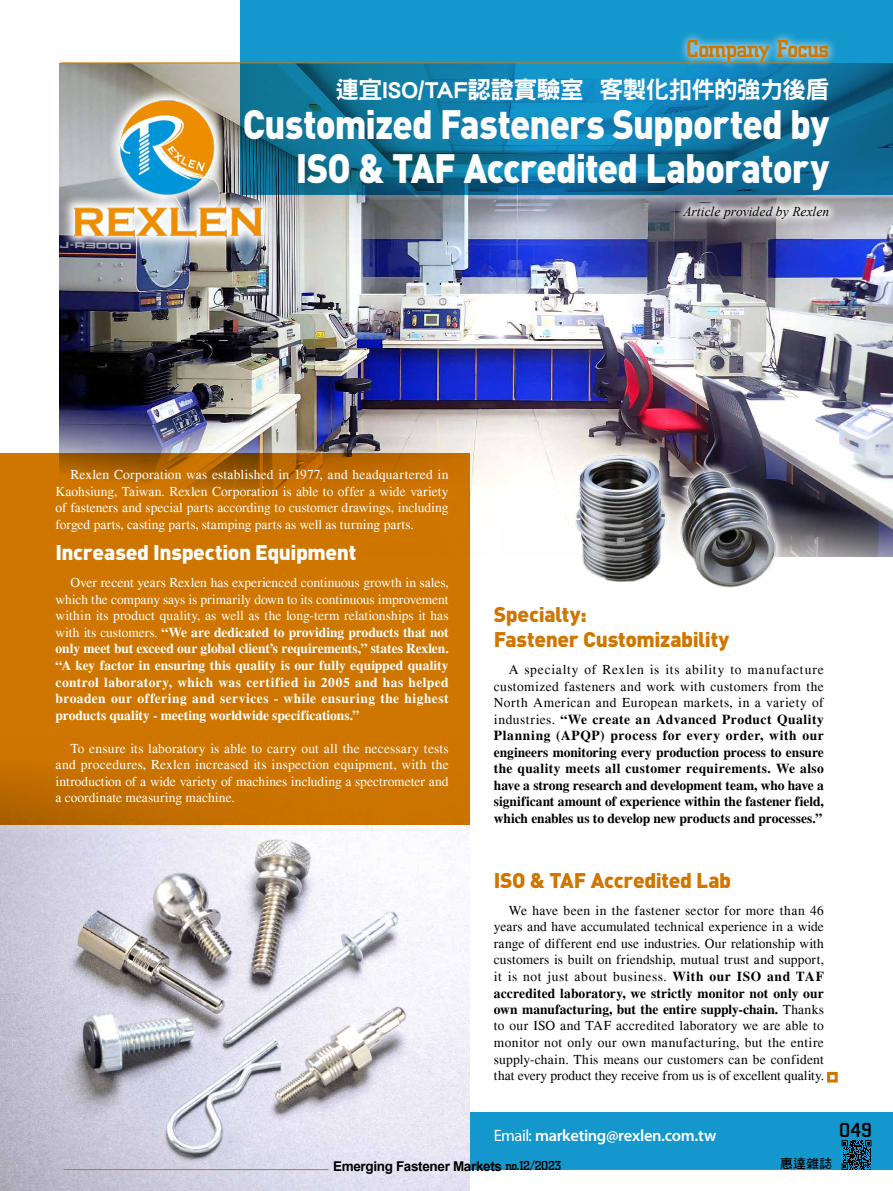
<style>
.page{position:relative;width:893px;height:1191px;background:#fff}
.page>*{position:absolute;margin:0;border:0;box-sizing:border-box;transform-origin:0 0}
.t1{font:900 40.5px/43.5px "DIN Pro";letter-spacing:-.02em;color:#fff;text-align:right;scale:.9 1}
.t2{font:500 25.5px "City D";letter-spacing:-.03em;color:#cf7600}
.t3{font:24px "DF Hei Std W9";letter-spacing:-.035em;color:#fff}
.t4{font:900 21px/25.2px "DIN Pro";letter-spacing:-.02em;color:#cf7600}
.t5{font:900 21px "DIN Pro";letter-spacing:-.02em;color:#fff}
.t6{font:500 21px "City D";color:#000}
.t7{font:600 16.5px "Myriad Pro";letter-spacing:-.02em;color:#fff}
.t8{font:13.5px/16.5px "Times";letter-spacing:-.005em;color:#000;text-align:justify}
.t9{font:700 13.5px/16.5px "Times";letter-spacing:-.005em;color:#fff;text-align:justify}
.t10{font:700 13.5px/16.5px "Times";letter-spacing:-.005em;color:#000;text-align:justify}
.t11{font:13.5px/16.5px "Times";letter-spacing:.005em;color:#fff;text-align:justify}
.t12{font:700 13.5px "Arial";letter-spacing:-.025em;color:#000}
.t13{font:italic 13.5px "Times New Roman";letter-spacing:.005em;color:#000}
.t14{font:12.75px "DF Hei Std W7";color:#000}
.s1{font-weight:400}
.s2{font-weight:700}
.s3{font-family:"City D";font-weight:500}
</style>
<div class="page">
<img style="left:60px;top:195px;width:833px;height:361px">
<div style="left:441px;top:1111px;width:452px;height:58px;background:#1497cc"></div>
<img style="left:0;top:825px;width:469px;height:366px">
<svg style="left:240px;top:0;width:653px;height:195px;background:#107fad"></svg>
<img style="left:517px;top:412px;width:312px;height:176px">
<div style="left:678px;top:31px;width:160px;height:40px;background:#fff;opacity:.55"></div>
<hr style="left:61px;top:63px;width:768px;height:1px;background:#cf7600">
<hr style="left:566px;top:1169px;width:263px;height:1px;background:#cf7600">
<hr style="left:64px;top:1169px;width:265px;height:1px;background:#cf7600">
<svg style="left:842px;top:1140px;width:29px;height:30px"></svg>
<div style="left:827px;top:1071px;width:11px;height:11px;border:3px solid #cf7600"></div>
<div style="left:0;top:453px;width:469px;height:372px;background:#cf7600"></div>
<img style="left:59px;top:62px;width:224px;height:232px">
<div style="left:673px;top:197px;width:165px;height:31px;background:#fff;opacity:.75"></div>
<h2 class="t2" style="left:686px;top:35px;width:144px">Company Focus</h2>
<h3 class="t3" style="left:335px;top:77px;width:496px">連宜ISO/TAF認證實驗室 客製化扣件的強力後盾</h3>
<h1 class="t1" style="left:243px;top:101px;width:653px">Customized Fasteners Supported by<br>ISO &amp; TAF Accredited Laboratory</h1>
<p class="t13" style="left:683px;top:202px;width:147px">Article provided by Rexlen</p>
<p class="t11" style="left:56px;top:466px;width:395px;text-indent:15px">Rexlen Corporation was established in 1977, and headquartered in Kaohsiung, Taiwan. Rexlen Corporation is able to offer a wide variety of fasteners and special parts according to customer drawings, including forged parts, casting parts, stamping parts as well as turning parts.</p>
<h3 class="t5" style="left:55px;top:538px;width:302px">Increased Inspection Equipment</h3>
<p class="t9" style="left:56px;top:574px;width:395px;text-indent:15px"><span class="s1">Over recent years Rexlen has experienced continuous growth in sales, which the company says is primarily down to its continuous improvement within its product quality, as well as the long-term relationships it has with its customers.</span> “We are dedicated to providing products that not only meet but exceed our global client’s requirements,” states Rexlen. “A key factor in ensuring this quality is our fully equipped quality control laboratory, which was certified in 2005 and has helped broaden our offering and services - while ensuring the highest products quality - meeting worldwide specifications.”</p>
<p class="t11" style="left:56px;top:740px;width:395px;text-indent:15px">To ensure its laboratory is able to carry out all the necessary tests and procedures, Rexlen increased its inspection equipment, with the introduction of a wide variety of machines including a spectrometer and a coordinate measuring machine.</p>
<h3 class="t4" style="left:494px;top:601px;width:237px">Specialty:<br>Fastener Customizability</h3>
<p class="t10" style="left:494px;top:661px;width:332px;text-indent:15px"><span class="s1">A specialty of Rexlen is its ability to manufacture customized fasteners and work with customers from the North American and European markets, in a variety of industries.</span> “We create an Advanced Product Quality Planning (APQP) process for every order, with our engineers monitoring every production process to ensure the quality meets all customer requirements. We also have a strong research and development team, who have a significant amount of experience within the fastener field, which enables us to develop new products and processes.”</p>
<h3 class="t4" style="left:494px;top:867px;width:239px">ISO &amp; TAF Accredited Lab</h3>
<p class="t8" style="left:494px;top:902px;width:332px;text-indent:15px">We have been in the fastener sector for more than 46 years and have accumulated technical experience in a wide range of different end use industries. Our relationship with customers is built on friendship, mutual trust and support, it is not just about business. <span class="s2">With our ISO and TAF accredited laboratory, we strictly monitor not only our own manufacturing, but the entire supply-chain.</span> Thanks to our ISO and TAF accredited laboratory we are able to monitor not only our own manufacturing, but the entire supply-chain. This means our customers can be confident that every product they receive from us is of excellent quality.</p>
<p class="t7" style="left:494px;top:1125px;width:224px"><span class="s1">Email:</span> marketing@rexlen.com.tw</p>
<p class="t12" style="left:333px;top:1156px;width:230px">Emerging Fastener Markets <span class="s3">no.12/2023</span></p>
<p class="t14" style="left:780px;top:1156px;width:54px">惠達雜誌</p>
<h3 class="t6" style="left:839px;top:1119px;width:34px">049</h3>
</div>
